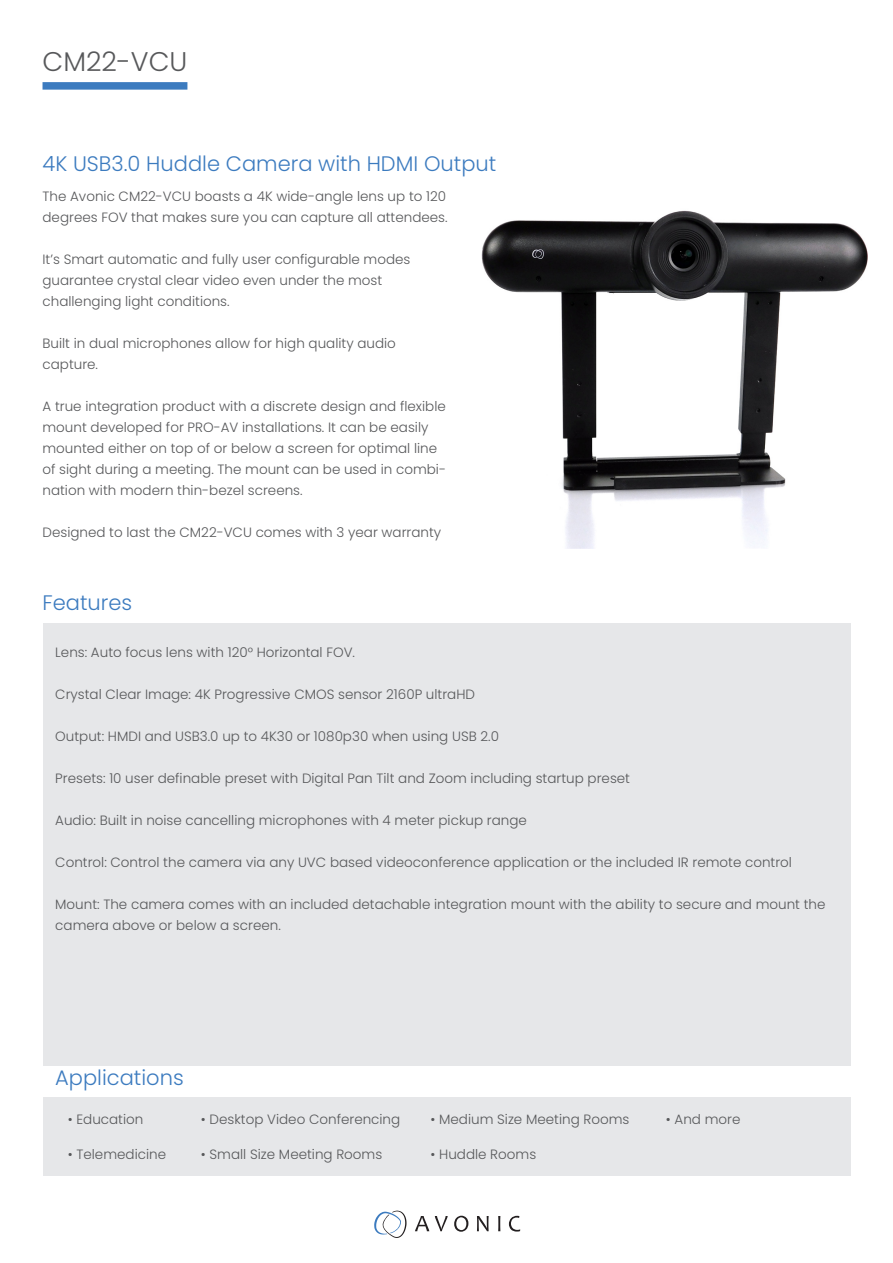
<style>
.page{position:relative;width:893px;height:1263px;background:#fff}
.page>*{position:absolute;margin:0;border:0;box-sizing:border-box;transform-origin:0 0}
.H1_-_capitalen___gri{font:300 27px "Poppins";color:#57585a}
.H2_-_blauw{font:300 21px "Poppins";color:#3c7bbf}
.Basis_tekst___p{font:300 13.5px/21px "Poppins";color:#57585a}
</style>
<div class="page">
<div style="left:43px;top:623px;width:807px;height:442px;background:#e6e7e9"></div>
<div style="left:43px;top:1097px;width:807px;height:79px;background:#e6e7e9"></div>
<svg style="left:374px;top:1210px;width:33px;height:28px"></svg>
<svg style="left:415px;top:1216px;width:14px;height:15px"></svg>
<svg style="left:435px;top:1216px;width:13px;height:15px"></svg>
<svg style="left:454px;top:1216px;width:14px;height:16px"></svg>
<svg style="left:477px;top:1216px;width:12px;height:15px"></svg>
<svg style="left:498px;top:1216px;width:2px;height:15px"></svg>
<svg style="left:509px;top:1216px;width:11px;height:15px"></svg>
<div style="left:43px;top:82px;width:144px;height:8px;background:#3c7bbf"></div>
<img style="left:481px;top:210px;width:387px;height:338px">
<p class="H1_-_capitalen___gri" style="left:43px;top:46px;width:146px">CM22-VCU</p>
<p class="H2_-_blauw" style="left:43px;top:151px;width:455px">4K USB3.0 Huddle Camera with HDMI Output</p>
<p class="Basis_tekst___p" style="left:43px;top:186px;width:407px">The Avonic CM22-VCU boasts a 4K wide-angle lens up to 120 degrees FOV that makes sure you can capture all attendees.</p>
<p class="Basis_tekst___p" style="left:43px;top:249px;width:369px">It’s Smart automatic and fully user configurable modes</p>
<p class="Basis_tekst___p" style="left:43px;top:270px;width:341px">guarantee crystal clear video even under the most</p>
<p class="Basis_tekst___p" style="left:43px;top:291px;width:189px">challenging light conditions.</p>
<p class="Basis_tekst___p" style="left:43px;top:333px;width:355px">Built in dual microphones allow for high quality audio capture.</p>
<p class="Basis_tekst___p" style="left:43px;top:396px;width:405px">A true integration product with a discrete design and flexible mount developed for PRO-AV installations. It can be easily mounted either on top of or below a screen for optimal line of sight during a meeting. The mount can be used in combi&shy;nation with modern thin-bezel screens.</p>
<p class="Basis_tekst___p" style="left:43px;top:522px;width:400px">Designed to last the CM22-VCU comes with 3 year warranty</p>
<h2 class="H2_-_blauw" style="left:43px;top:590px;width:91px">Features</h2>
<p class="Basis_tekst___p" style="left:55px;top:641px;width:301px">Lens: Auto focus lens with 120° Horizontal FOV.</p>
<p class="Basis_tekst___p" style="left:55px;top:683px;width:421px">Crystal Clear Image: 4K Progressive CMOS sensor 2160P ultraHD</p>
<p class="Basis_tekst___p" style="left:55px;top:725px;width:445px">Output: HMDI and USB3.0 up to 4K30 or 1080p30 when using USB 2.0</p>
<p class="Basis_tekst___p" style="left:55px;top:767px;width:576px">Presets: 10 user definable preset with Digital Pan Tilt and Zoom including startup preset</p>
<p class="Basis_tekst___p" style="left:55px;top:809px;width:473px">Audio: Built in noise cancelling microphones with 4 meter pickup range</p>
<p class="Basis_tekst___p" style="left:55px;top:851px;width:738px">Control: Control the camera via any UVC based videoconference application or the included IR remote control</p>
<p class="Basis_tekst___p" style="left:55px;top:893px;width:772px">Mount: The camera comes with an included detachable integration mount with the ability to secure and mount the camera above or below a screen.</p>
<p class="H2_-_blauw" style="left:55px;top:1065px;width:130px">Applications</p>
<p class="Basis_tekst___p" style="left:201px;top:1109px;width:201px">• Desktop Video Conferencing</p>
<p class="Basis_tekst___p" style="left:201px;top:1143px;width:183px">• Small Size Meeting Rooms</p>
<p class="Basis_tekst___p" style="left:68px;top:1109px;width:77px">• Education</p>
<p class="Basis_tekst___p" style="left:666px;top:1109px;width:76px">• And more</p>
<p class="Basis_tekst___p" style="left:68px;top:1143px;width:100px">• Telemedicine</p>
<p class="Basis_tekst___p" style="left:431px;top:1109px;width:200px">• Medium Size Meeting Rooms</p>
<p class="Basis_tekst___p" style="left:431px;top:1143px;width:107px">• Huddle Rooms</p>
</div>
